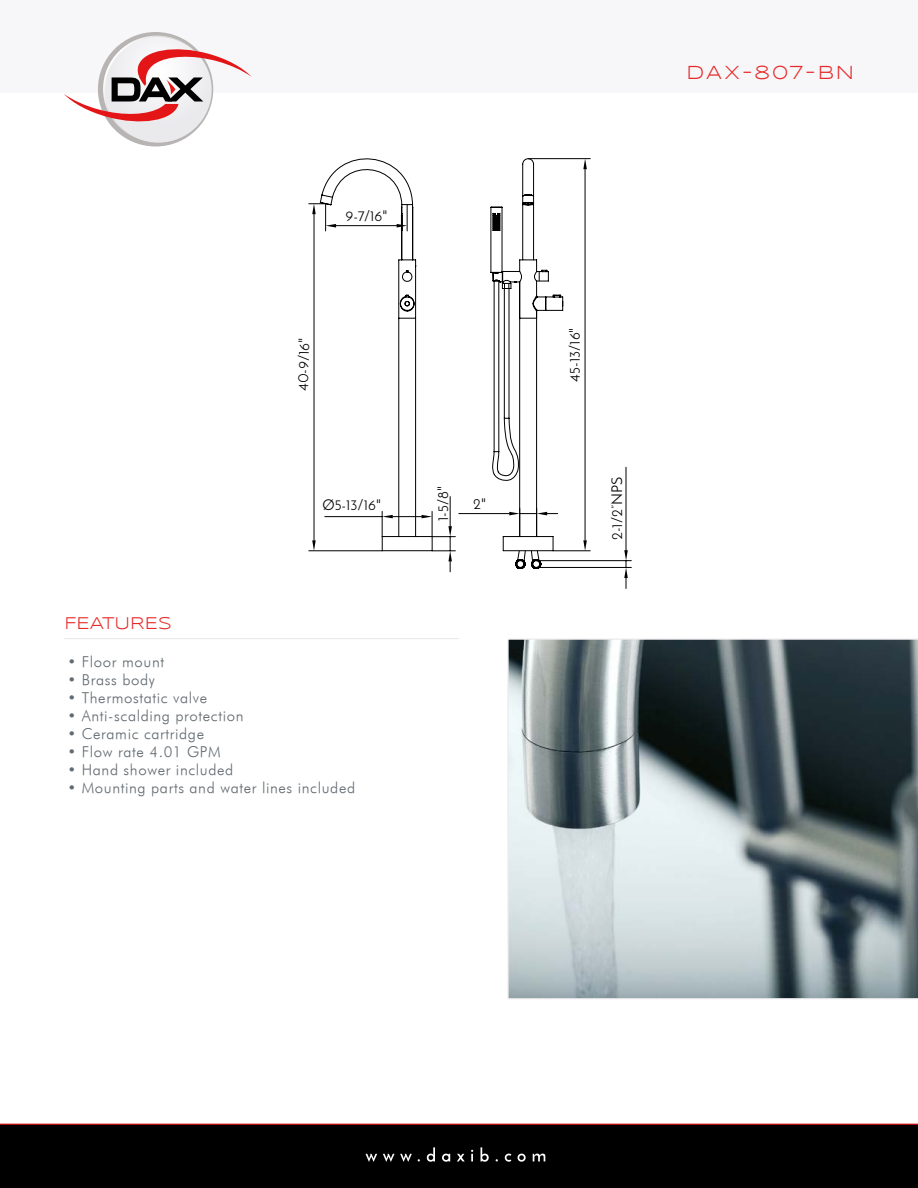
<style>
.page{position:relative;width:918px;height:1188px;background:#fff}
.page>*{position:absolute;margin:0;border:0;box-sizing:border-box;transform-origin:0 0}
.t1{font:19.5px "Syncopate";letter-spacing:.1em;color:#e62a2a}
.t2{font:17.55px "Syncopate";color:#e62a2a}
.t3{font:italic 15px "Futura";letter-spacing:.04em;color:#636b71}
.t4{font:14.7px "Josefin Sans";color:#000}
</style>
<div class="page">
<div style="left:0;top:0;width:918px;height:144px;background:#f7f7f9"></div>
<div style="left:0;top:1124px;width:918px;height:64px;background:#000"></div>
<hr style="left:0;top:1124px;width:918px;height:1px;background:#e41517">
<svg style="left:196px;top:1124px;width:526px;height:38px"></svg>
<div style="left:0;top:93px;width:918px;height:65px;background:#fff"></div>
<svg style="left:64px;top:36px;width:188px;height:107px"></svg>
<hr style="left:64px;top:638px;width:395px;height:1px;background:#eaeaed">
<svg style="left:507px;top:639px;width:411px;height:360px"></svg>
<svg style="left:319px;top:158px;width:245px;height:394px"></svg>
<hr style="left:585px;top:169px;width:1px;height:371px;background:#000">
<hr style="left:553px;top:551px;width:37px;height:1px;background:#000">
<hr style="left:528px;top:158px;width:62px;height:1px;background:#000">
<svg style="left:583px;top:159px;width:4px;height:10px"></svg>
<svg style="left:583px;top:540px;width:4px;height:11px"></svg>
<hr style="left:336px;top:225px;width:61px;height:1px;background:#000">
<svg style="left:397px;top:205px;width:11px;height:26px"></svg>
<svg style="left:514px;top:550px;width:29px;height:19px"></svg>
<hr style="left:626px;top:467px;width:1px;height:83px;background:#000">
<hr style="left:536px;top:567px;width:95px;height:1px;background:#000">
<hr style="left:536px;top:560px;width:95px;height:1px;background:#000">
<svg style="left:624px;top:550px;width:4px;height:39px"></svg>
<hr style="left:314px;top:214px;width:1px;height:326px;background:#000">
<hr style="left:309px;top:551px;width:73px;height:1px;background:#000">
<svg style="left:309px;top:203px;width:27px;height:28px"></svg>
<svg style="left:312px;top:540px;width:4px;height:11px"></svg>
<hr style="left:325px;top:516px;width:57px;height:1px;background:#000">
<svg style="left:382px;top:497px;width:73px;height:75px"></svg>
<hr style="left:459px;top:513px;width:50px;height:1px;background:#000">
<svg style="left:509px;top:508px;width:49px;height:29px"></svg>
<p class="t2" style="left:64px;top:613px;width:109px">FEATURES</p>
<p class="t4" style="left:346px;top:207px;width:43px">9-7/16"</p>
<p class="t4" style="left:294px;top:391px;width:55px;rotate:-89deg">40-9/16"</p>
<p class="t4" style="left:322px;top:496px;width:60px">Ø5-13/16"</p>
<p class="t4" style="left:434px;top:521px;width:36px;rotate:-90deg">1-5/8"</p>
<p class="t4" style="left:473px;top:495px;width:14px">2"</p>
<p class="t3" style="left:67px;top:653px;width:98px">• Floor mount</p>
<p class="t3" style="left:67px;top:671px;width:89px">• Brass body</p>
<p class="t3" style="left:67px;top:689px;width:141px">• Thermostatic valve</p>
<p class="t3" style="left:67px;top:707px;width:178px">• Anti-scalding protection</p>
<p class="t3" style="left:67px;top:725px;width:138px">• Ceramic cartridge</p>
<p class="t3" style="left:67px;top:743px;width:155px">• Flow rate 4.01 GPM</p>
<p class="t3" style="left:67px;top:761px;width:167px">• Hand shower included</p>
<p class="t3" style="left:67px;top:779px;width:289px">• Mounting parts and water lines included</p>
<h1 class="t1" style="left:687px;top:61px;width:169px">DAX-807-BN</h1>
<p class="t4" style="left:566px;top:382px;width:56px;rotate:-90deg">45-13/16"</p>
<p class="t4" style="left:608px;top:540px;width:65px;rotate:-90deg">2-1/2”NPS</p>
</div>
